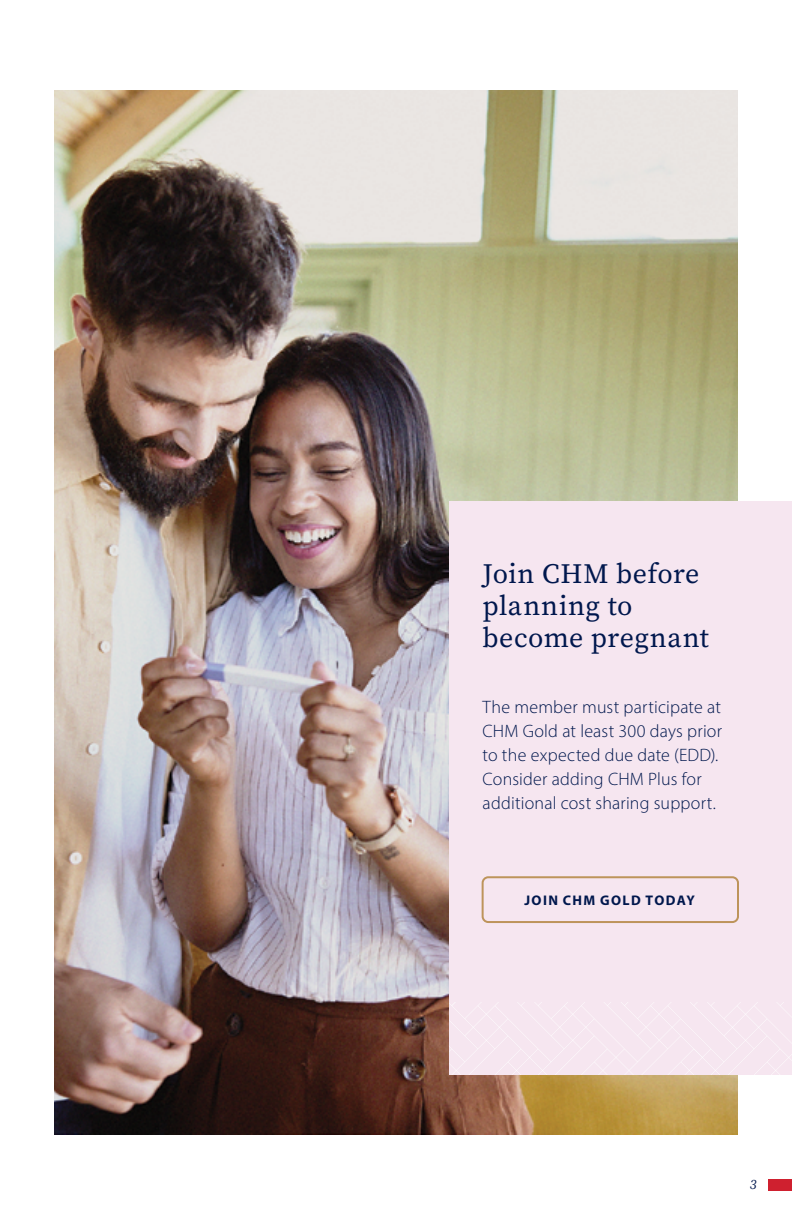
<style>
.page{position:relative;width:792px;height:1224px;background:#fff}
.page>*{position:absolute;margin:0;border:0;box-sizing:border-box;transform-origin:0 0}
.t1{font:28px/32px "Source Serif Variable";letter-spacing:.015em;color:#00174d}
.t2{font:300 18px/24px "Myriad Pro";letter-spacing:.01em;color:#00174d}
.t3{font:700 14px "Myriad Pro";letter-spacing:.1em;color:#00174d}
.t4{font:italic 14px "Source Serif Variable";color:#00174d}
</style>
<div class="page">
<div style="left:768px;top:1179px;width:24px;height:12px;background:#cf202f"></div>
<img style="left:54px;top:90px;width:684px;height:1045px">
<div style="left:449px;top:501px;width:343px;height:574px;background:#f6e6f0"></div>
<div style="left:482px;top:876px;width:257px;height:47px;border:2px solid #bd945b;border-radius:6px"></div>
<h1 class="t1" style="left:483px;top:557px;width:228px">Join CHM before planning to become pregnant</h1>
<p class="t2" style="left:483px;top:694px;width:241px">The member must participate at<br>CHM Gold at least 300 days prior to the expected due date (EDD).<br>Consider adding CHM Plus for additional cost sharing support.</p>
<p class="t3" style="left:524px;top:891px;width:172px">JOIN CHM GOLD TODAY</p>
<p class="t4" style="left:750px;top:1175px;width:9px">3</p>
</div>
